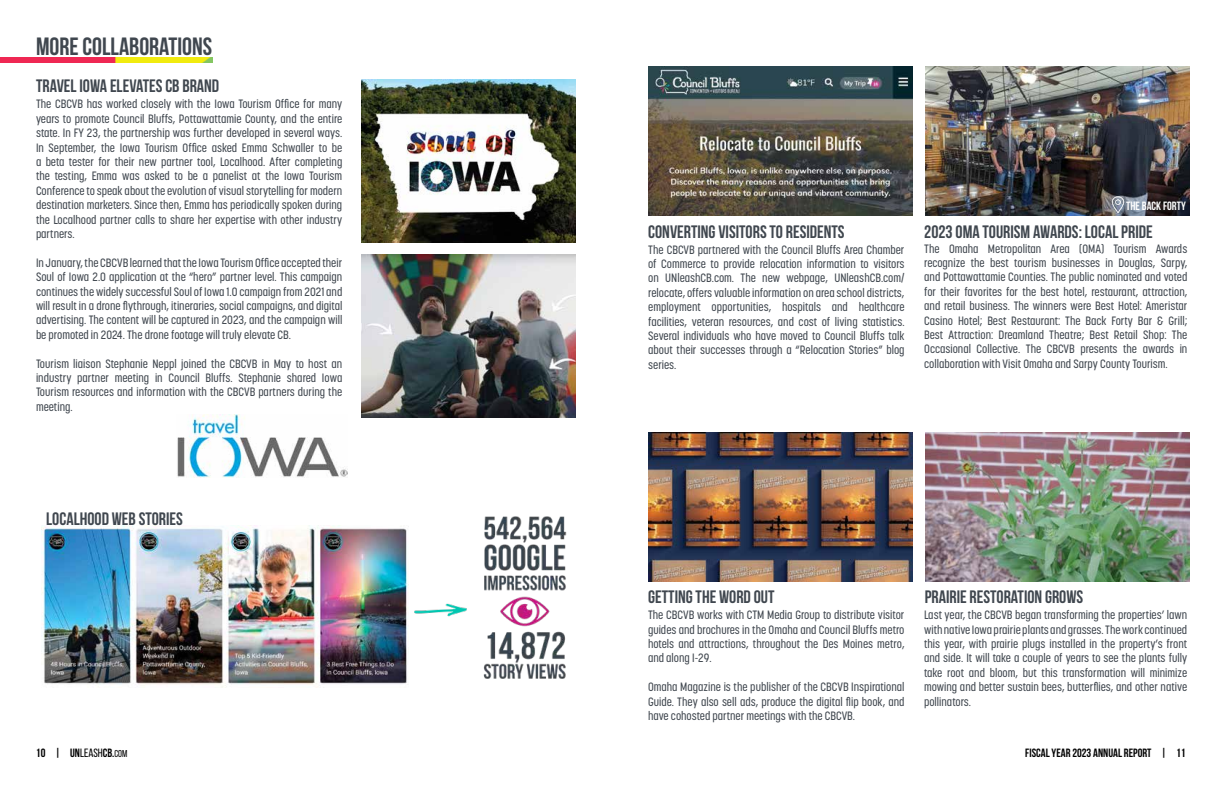
<style>
.page{position:relative;width:1224px;height:792px;background:#fff}
.page>*{position:absolute;margin:0;border:0;box-sizing:border-box;transform-origin:0 0}
.t1{font:700 25px "Bebas Neue";color:#40474f}
.t2{font:700 18px "Bebas Neue";color:#40474f}
.t3{font:500 12px/14.4px "Korolev Condensed";color:#40474f;text-align:justify}
.t4{font:700 12px "Bebas Neue";color:#000}
.t5{font:700 12px "Bebas Neue";color:#fff}
.s1{font-weight:400}
.s2{font-weight:400;font-size:10px}
</style>
<div class="page">
<img style="left:0;top:57px;width:212px;height:5px">
<img style="left:42px;top:526px;width:366px;height:161px">
<img style="left:483px;top:516px;width:84px;height:163px">
<img style="left:405px;top:599px;width:62px;height:20px">
<img style="left:648px;top:67px;width:264px;height:148px">
<img style="left:925px;top:67px;width:264px;height:148px">
<img style="left:361px;top:79px;width:215px;height:163px">
<img style="left:361px;top:254px;width:215px;height:163px">
<img style="left:177px;top:415px;width:171px;height:63px">
<img style="left:648px;top:433px;width:264px;height:148px">
<img style="left:925px;top:433px;width:264px;height:148px">
<img style="left:1109px;top:191px;width:17px;height:25px">
<h1 class="t1" style="left:36px;top:32px;width:178px">MORE COLLABORATIONS</h1>
<h2 class="t2" style="left:36px;top:76px;width:185px">TRAVEL IOWA ELEVATES CB BRAND</h2>
<p class="t3" style="left:36px;top:97px;width:308px">The CBCVB has worked closely with the Iowa Tourism Office for many years to promote Council Bluffs, Pottawattamie County, and the entire state. In FY 23, the partnership was further developed in several ways.<br>In September, the Iowa Tourism Office asked Emma Schwaller to be a beta tester for their new partner tool, Localhood. After completing the testing, Emma was asked to be a panelist at the Iowa Tourism Conference to speak about the evolution of visual storytelling for modern destination marketers. Since then, Emma has periodically spoken during the Localhood partner calls to share her expertise with other industry partners.</p>
<p class="t3" style="left:36px;top:255px;width:308px">In January, the CBCVB learned that the Iowa Tourism Office accepted their Soul of Iowa 2.0 application at the “hero” partner level. This campaign continues the widely successful Soul of Iowa 1.0 campaign from 2021 and will result in a drone flythrough, itineraries, social campaigns, and digital advertising. The content will be captured in 2023, and the campaign will be promoted in 2024. The drone footage will truly elevate CB.</p>
<p class="t3" style="left:36px;top:356px;width:308px">Tourism liaison Stephanie Neppl joined the CBCVB in May to host an industry partner meeting in Council Bluffs. Stephanie shared Iowa Tourism resources and information with the CBCVB partners during the meeting.</p>
<h2 class="t2" style="left:46px;top:508px;width:138px">LOCALHOOD WEB STORIES</h2>
<h2 class="t2" style="left:648px;top:222px;width:198px">CONVERTING VISITORS TO RESIDENTS</h2>
<p class="t3" style="left:648px;top:242px;width:258px">The CBCVB partnered with the Council Bluffs Area Chamber of Commerce to provide relocation information to visitors on UNleashCB.com. The new webpage, UNleashCB.com/ relocate, offers valuable information on area school districts, employment opportunities, hospitals and healthcare facilities, veteran resources, and cost of living statistics.<br>Several individuals who have moved to Council Bluffs talk about their successes through a “Relocation Stories” blog series.</p>
<p class="t5" style="left:1126px;top:199px;width:61px">THE BACK FORTY</p>
<h2 class="t2" style="left:924px;top:222px;width:230px">2023 OMA TOURISM AWARDS: LOCAL PRIDE</h2>
<p class="t3" style="left:924px;top:241px;width:265px">The Omaha Metropolitan Area (OMA) Tourism Awards recognize the best tourism businesses in Douglas, Sarpy, and Pottawattamie Counties. The public nominated and voted for their favorites for the best hotel, restaurant, attraction, and retail business. The winners were Best Hotel: Ameristar Casino Hotel; Best Restaurant: The Back Forty Bar &amp; Grill; Best Attraction: Dreamland Theatre; Best Retail Shop: The Occasional Collective. The CBCVB presents the awards in collaboration with Visit Omaha and Sarpy County Tourism.</p>
<h2 class="t2" style="left:648px;top:587px;width:128px">GETTING THE WORD OUT</h2>
<p class="t3" style="left:648px;top:608px;width:258px">The CBCVB works with CTM Media Group to distribute visitor guides and brochures in the Omaha and Council Bluffs metro hotels and attractions, throughout the Des Moines metro, and along I-29.</p>
<p class="t3" style="left:648px;top:680px;width:258px">Omaha Magazine is the publisher of the CBCVB Inspirational Guide. They also sell ads, produce the digital flip book, and have cohosted partner meetings with the CBCVB.</p>
<h2 class="t2" style="left:925px;top:587px;width:160px">PRAIRIE RESTORATION GROWS</h2>
<p class="t3" style="left:924px;top:608px;width:265px">Last year, the CBCVB began transforming the properties’ lawn with native Iowa prairie plants and grasses. The work continued this year, with prairie plugs installed in the property’s front and side. It will take a couple of years to see the plants fully take root and bloom, but this transformation will minimize mowing and better sustain bees, butterflies, and other native pollinators.</p>
<p class="t4" style="left:36px;top:746px;width:93px">10 | UN<span class="s1">LEASH</span>CB.<span class="s2">COM</span></p>
<p class="t4" style="left:1025px;top:746px;width:162px">FISCAL YEAR 2023 ANNUAL REPORT | 11</p>
</div>
